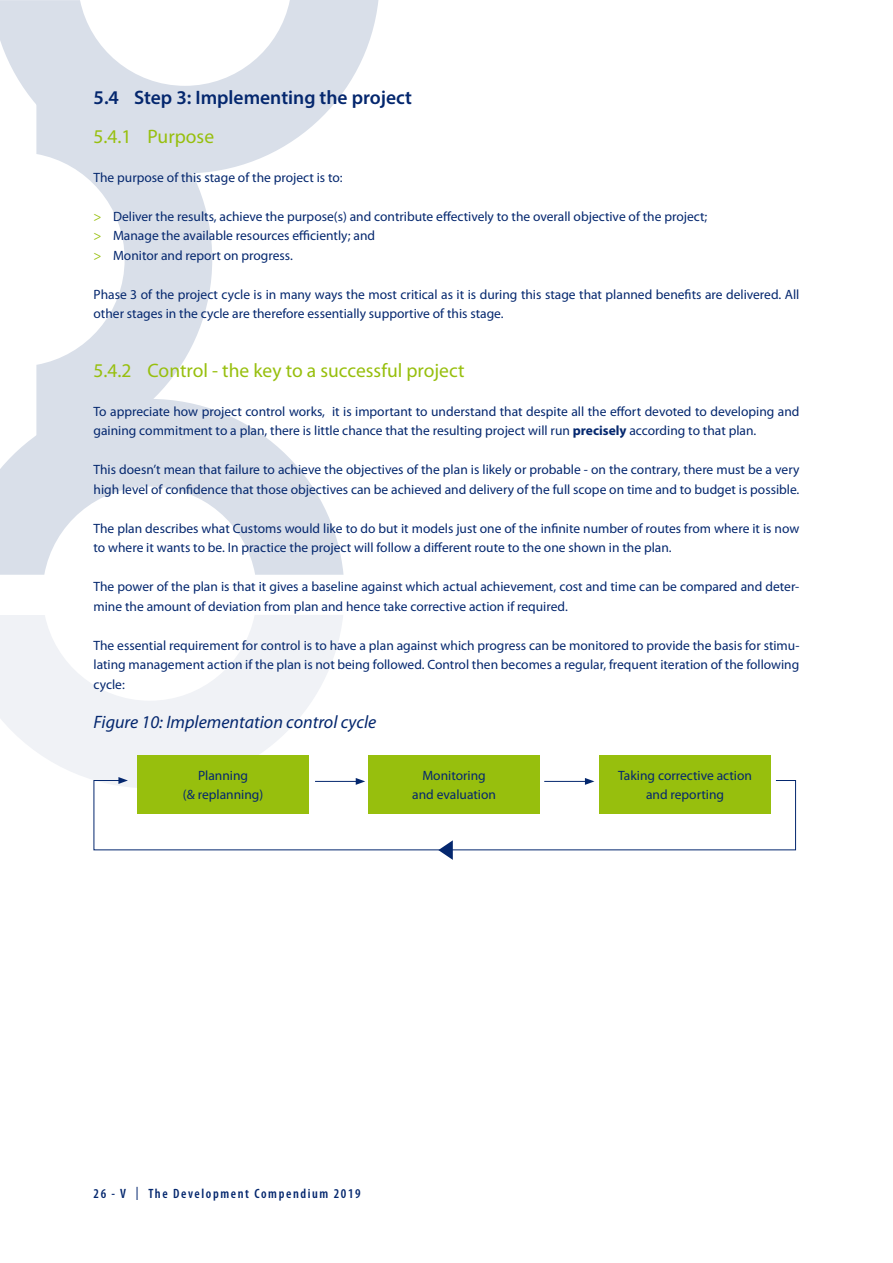
<style>
.page{position:relative;width:893px;height:1263px;background:#fff}
.page>*{position:absolute;margin:0;border:0;box-sizing:border-box;transform-origin:0 0}
.t1{font:19.5px "Myriad Pro";color:#97bf0d}
.t2{font:600 19.5px "Myriad Pro";color:#04276e}
.t3{font:italic 18px "Myriad Pro";color:#04276e}
.t4{font:13.5px/19.5px "Myriad Pro";color:#04276e}
.t5{font:600 condensed 13.5px "Myriad Pro";letter-spacing:.12em;color:#04276e}
.s1{color:#97bf0d}
.s2{font-weight:700}
.s3{font-weight:300;font-stretch:normal;font-size:19.5px}
</style>
<div class="page">
<svg style="left:0;top:409px;width:344px;height:166px;fill:#d9dfe9"></svg>
<svg style="left:36px;top:173px;width:176px;height:280px;fill:#d9dfe9"></svg>
<svg style="left:0;top:0;width:378px;height:173px;fill:#d9dfe9"></svg>
<svg style="left:0;top:615px;width:343px;height:165px;fill:#f0f2f6"></svg>
<div style="left:137px;top:755px;width:172px;height:59px;background:#97bf0d"></div>
<div style="left:368px;top:755px;width:172px;height:59px;background:#97bf0d"></div>
<div style="left:599px;top:755px;width:172px;height:59px;background:#97bf0d"></div>
<svg style="left:93px;top:780px;width:703px;height:71px"></svg>
<svg style="left:118px;top:777px;width:10px;height:7px"></svg>
<svg style="left:438px;top:840px;width:15px;height:20px"></svg>
<hr style="left:315px;top:781px;width:43px;height:1px;background:#04276e">
<svg style="left:356px;top:778px;width:9px;height:7px"></svg>
<hr style="left:544px;top:781px;width:43px;height:1px;background:#04276e">
<svg style="left:585px;top:778px;width:9px;height:7px"></svg>
<h1 class="t2" style="left:94px;top:85px;width:320px">5.4 Step 3: Implementing the project</h1>
<h1 class="t1" style="left:94px;top:126px;width:122px">5.4.1 Purpose</h1>
<p class="t4" style="left:94px;top:168px;width:251px">The purpose of this stage of the project is to:</p>
<p class="t4" style="left:94px;top:207px;width:615px"><span class="s1">&gt;</span> Deliver the results, achieve the purpose(s) and contribute effectively to the overall objective of the project; <span class="s1">&gt;</span> Manage the available resources efficiently; and<br><span class="s1">&gt;</span> Monitor and report on progress.</p>
<p class="t4" style="left:94px;top:285px;width:707px">Phase 3 of the project cycle is in many ways the most critical as it is during this stage that planned benefits are delivered. All other stages in the cycle are therefore essentially supportive of this stage.</p>
<h1 class="t1" style="left:94px;top:360px;width:372px">5.4.2 Control - the key to a successful project</h1>
<p class="t4" style="left:94px;top:402px;width:707px">To appreciate how project control works, it is important to understand that despite all the effort devoted to developing and gaining commitment to a plan, there is little chance that the resulting project will run <span class="s2">precisely</span> according to that plan.</p>
<p class="t4" style="left:94px;top:460px;width:707px">This doesn’t mean that failure to achieve the objectives of the plan is likely or probable - on the contrary, there must be a very high level of confidence that those objectives can be achieved and delivery of the full scope on time and to budget is possible.</p>
<p class="t4" style="left:94px;top:519px;width:707px">The plan describes what Customs would like to do but it models just one of the infinite number of routes from where it is now to where it wants to be. In practice the project will follow a different route to the one shown in the plan.</p>
<p class="t4" style="left:94px;top:577px;width:707px">The power of the plan is that it gives a baseline against which actual achievement, cost and time can be compared and deter&shy;mine the amount of deviation from plan and hence take corrective action if required.</p>
<p class="t4" style="left:94px;top:636px;width:707px;text-align:justify">The essential requirement for control is to have a plan against which progress can be monitored to provide the basis for stimu&shy;lating management action if the plan is not being followed. Control then becomes a regular, frequent iteration of the following cycle:</p>
<h2 class="t3" style="left:94px;top:712px;width:284px">Figure 10: Implementation control cycle</h2>
<p class="t4" style="left:183px;top:766px;width:82px;text-align:center">Planning<br>(&amp; replanning)</p>
<p class="t4" style="left:412px;top:766px;width:85px;text-align:center">Monitoring and evaluation</p>
<p class="t4" style="left:618px;top:766px;width:135px;text-align:center">Taking corrective action and reporting</p>
<p class="t5" style="left:94px;top:1186px;width:269px">26 - V <span class="s3">I</span> The Development Compendium 2019</p>
</div>
